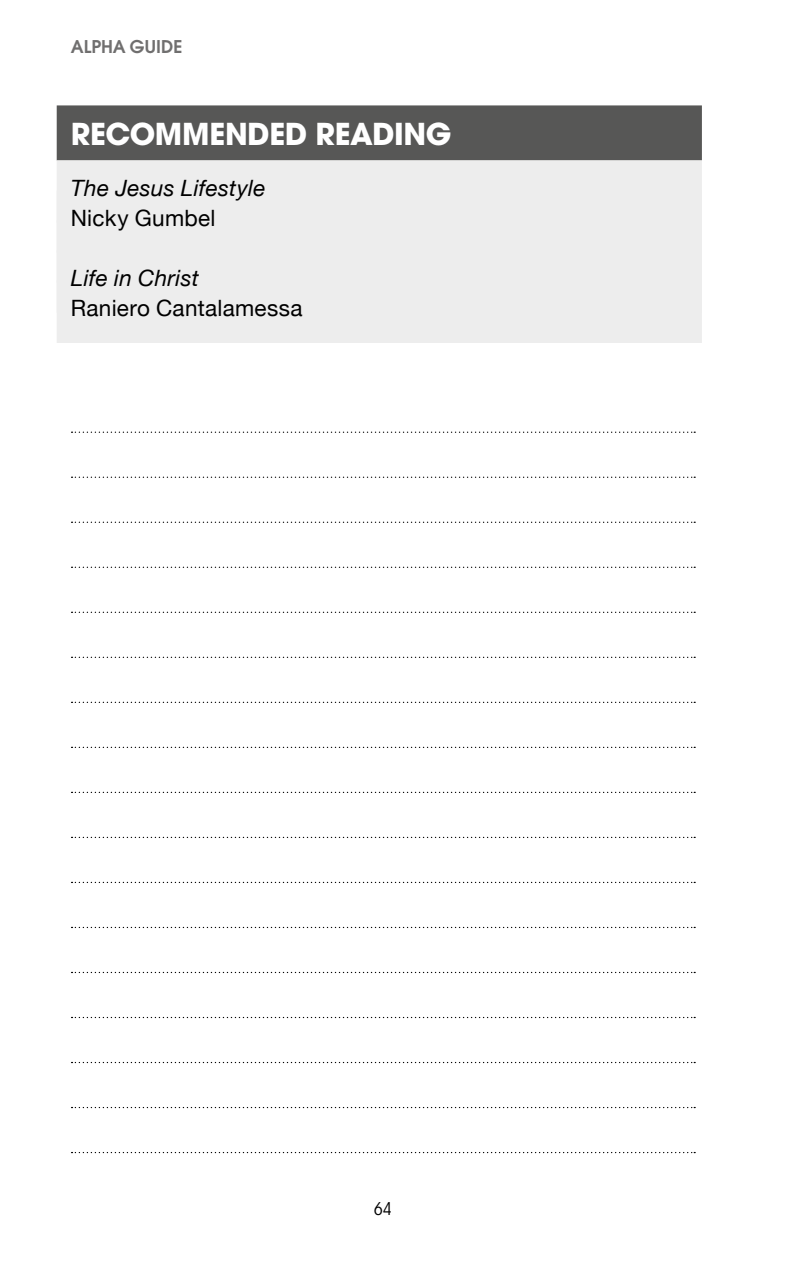
<style>
.page{position:relative;width:787px;height:1262px;background:#fff}
.page>*{position:absolute;margin:0;border:0;box-sizing:border-box;transform-origin:0 0}
.t1{font:700 30px "ITC Avant Garde Std";letter-spacing:-.015em;color:#fff}
.t2{font:22.5px "Helvetica Neue";letter-spacing:.01em;color:#000}
.t3{font:italic 22.5px "Helvetica Neue";letter-spacing:.015em;color:#000}
.t4{font:600 17.5px "ITC Avant Garde Std";color:#706f6f}
.t5{font:condensed 17.5px "ITC Avant Garde Std";color:#000}
</style>
<div class="page">
<hr style="left:786px;top:0;width:1px;height:1261px;background:#000">
<div style="left:57px;top:105px;width:645px;height:55px;background:#575756"></div>
<div style="left:57px;top:160px;width:645px;height:63px;background:#ededed"></div>
<div style="left:57px;top:220px;width:645px;height:63px;background:#ededed"></div>
<div style="left:57px;top:280px;width:645px;height:63px;background:#ededed"></div>
<svg style="left:71px;top:431px;width:624px;height:2px"></svg>
<svg style="left:71px;top:476px;width:624px;height:2px"></svg>
<svg style="left:71px;top:521px;width:624px;height:2px"></svg>
<svg style="left:71px;top:566px;width:624px;height:2px"></svg>
<svg style="left:71px;top:611px;width:624px;height:2px"></svg>
<svg style="left:71px;top:656px;width:624px;height:2px"></svg>
<svg style="left:71px;top:701px;width:624px;height:2px"></svg>
<svg style="left:71px;top:746px;width:624px;height:2px"></svg>
<svg style="left:71px;top:791px;width:624px;height:2px"></svg>
<svg style="left:71px;top:836px;width:624px;height:2px"></svg>
<svg style="left:71px;top:881px;width:624px;height:2px"></svg>
<svg style="left:71px;top:926px;width:624px;height:2px"></svg>
<svg style="left:71px;top:971px;width:624px;height:2px"></svg>
<svg style="left:71px;top:1016px;width:624px;height:2px"></svg>
<svg style="left:71px;top:1061px;width:624px;height:2px"></svg>
<svg style="left:71px;top:1106px;width:624px;height:2px"></svg>
<svg style="left:71px;top:1151px;width:624px;height:2px"></svg>
<svg style="left:786px;top:901px;width:1px;height:360px"></svg>
<p class="t4" style="left:71px;top:35px;width:113px">ALPHA GUIDE</p>
<h1 class="t1" style="left:71px;top:113px;width:382px">RECOMMENDED READING</h1>
<p class="t3" style="left:71px;top:172px;width:196px">The Jesus Lifestyle</p>
<p class="t2" style="left:71px;top:202px;width:146px">Nicky Gumbel</p>
<p class="t3" style="left:71px;top:262px;width:129px">Life in Christ</p>
<p class="t2" style="left:71px;top:292px;width:233px">Raniero Cantalamessa</p>
<p class="t5" style="left:374px;top:1198px;width:20px">64</p>
</div>
